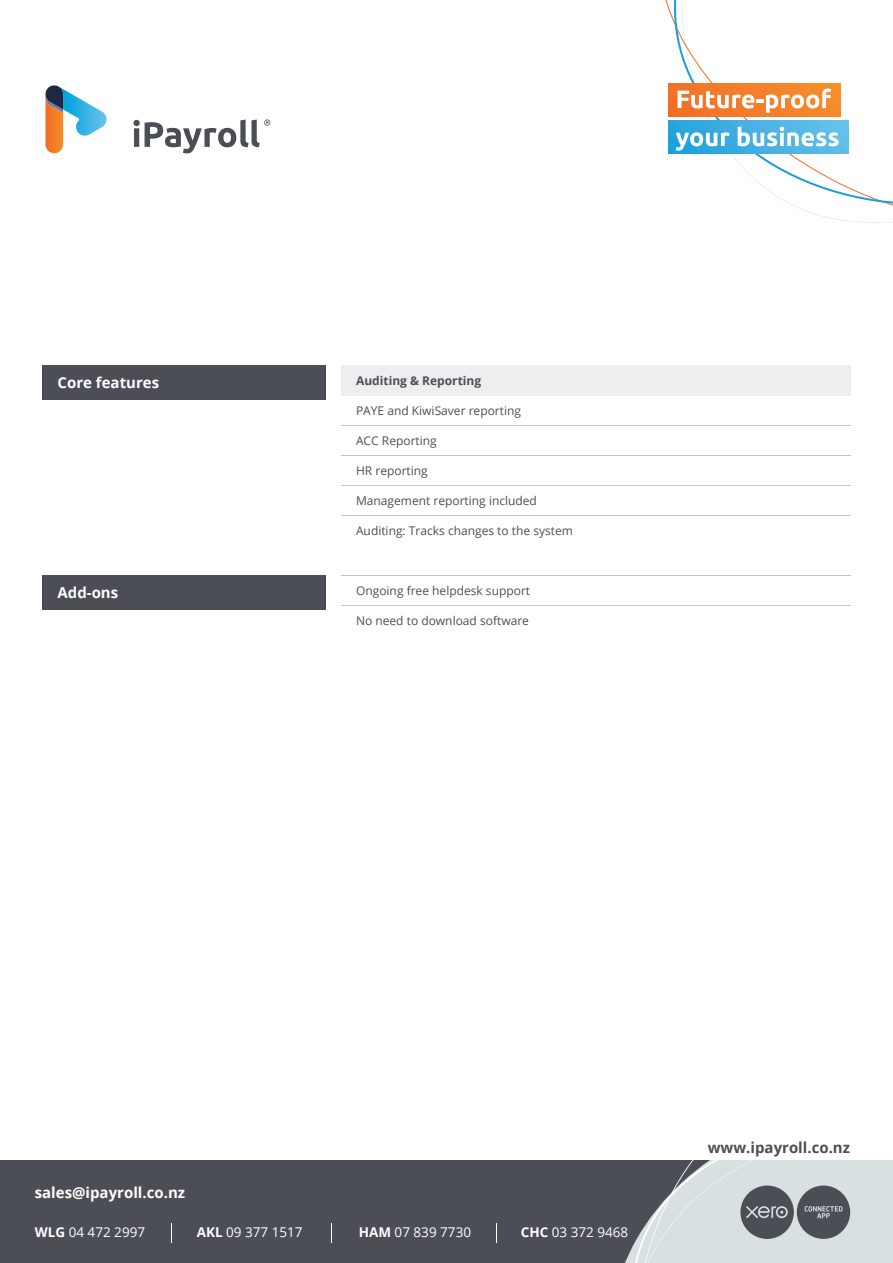
<style>
.page{position:relative;width:893px;height:1263px;background:#fff}
.page>*{position:absolute;margin:0;border:0;box-sizing:border-box;transform-origin:0 0}
.t1{font:700 15px "Open Sans";color:#fff}
.t2{font:700 15px "Open Sans";color:#4b4f55}
.t3{font:13.5px "Open Sans";color:#fff}
.t4{font:12px "Open Sans";color:#4b4f55}
.t5{font:700 12px "Open Sans";color:#4b4f55}
.s1{font-weight:700}
</style>
<div class="page">
<div style="left:341px;top:365px;width:509px;height:30px;background:#edeeef"></div>
<div style="left:43px;top:366px;width:283px;height:34px;background:#4b4f55"></div>
<hr style="left:341px;top:425px;width:509px;height:1px;background:#c1c5c7">
<hr style="left:341px;top:455px;width:509px;height:1px;background:#c1c5c7">
<hr style="left:341px;top:485px;width:509px;height:1px;background:#c1c5c7">
<hr style="left:341px;top:515px;width:509px;height:1px;background:#c1c5c7">
<hr style="left:341px;top:575px;width:509px;height:1px;background:#c1c5c7">
<hr style="left:341px;top:605px;width:509px;height:1px;background:#c1c5c7">
<div style="left:43px;top:576px;width:283px;height:34px;background:#4b4f55"></div>
<div style="left:0;top:1160px;width:893px;height:103px;background:#4b4f55"></div>
<svg style="left:171px;top:1223px;width:1px;height:20px"></svg>
<svg style="left:496px;top:1223px;width:1px;height:20px"></svg>
<svg style="left:331px;top:1223px;width:1px;height:20px"></svg>
<svg style="left:625px;top:1160px;width:268px;height:103px"></svg>
<svg style="left:671px;top:0;width:222px;height:206px"></svg>
<div style="left:668px;top:84px;width:172px;height:32px;background:linear-gradient(to right,#f36f27,#f68e2c)"></div>
<div style="left:668px;top:121px;width:180px;height:32px;background:linear-gradient(to right,#24a1db,#65c0e9)"></div>
<svg style="left:678px;top:89px;width:153px;height:24px"></svg>
<svg style="left:676px;top:132px;width:53px;height:19px"></svg>
<svg style="left:738px;top:126px;width:101px;height:20px"></svg>
<svg style="left:133px;top:119px;width:137px;height:34px"></svg>
<svg style="left:45px;top:85px;width:62px;height:68px"></svg>
<p class="t1" style="left:58px;top:372px;width:103px">Core features</p>
<p class="t1" style="left:58px;top:582px;width:62px">Add-ons</p>
<p class="t5" style="left:356px;top:372px;width:127px">Auditing &amp; Reporting</p>
<p class="t4" style="left:356px;top:403px;width:166px">PAYE and KiwiSaver reporting</p>
<p class="t4" style="left:356px;top:433px;width:82px">ACC Reporting</p>
<p class="t4" style="left:356px;top:463px;width:73px">HR reporting</p>
<p class="t4" style="left:356px;top:493px;width:182px">Management reporting included</p>
<p class="t4" style="left:356px;top:523px;width:218px">Auditing: Tracks changes to the system</p>
<p class="t4" style="left:356px;top:583px;width:176px">Ongoing free helpdesk support</p>
<p class="t4" style="left:356px;top:613px;width:174px">No need to download software</p>
<p class="t1" style="left:35px;top:1181px;width:152px">sales@ipayroll.co.nz</p>
<p class="t3" style="left:35px;top:1223px;width:112px"><span class="s1">WLG</span> 04 472 2997</p>
<p class="t3" style="left:197px;top:1223px;width:107px"><span class="s1">AKL</span> 09 377 1517</p>
<p class="t3" style="left:359px;top:1223px;width:114px"><span class="s1">HAM</span> 07 839 7730</p>
<p class="t3" style="left:521px;top:1223px;width:109px"><span class="s1">CHC</span> 03 372 9468</p>
<p class="t2" style="left:708px;top:1136px;width:144px">www.ipayroll.co.nz</p>
</div>
